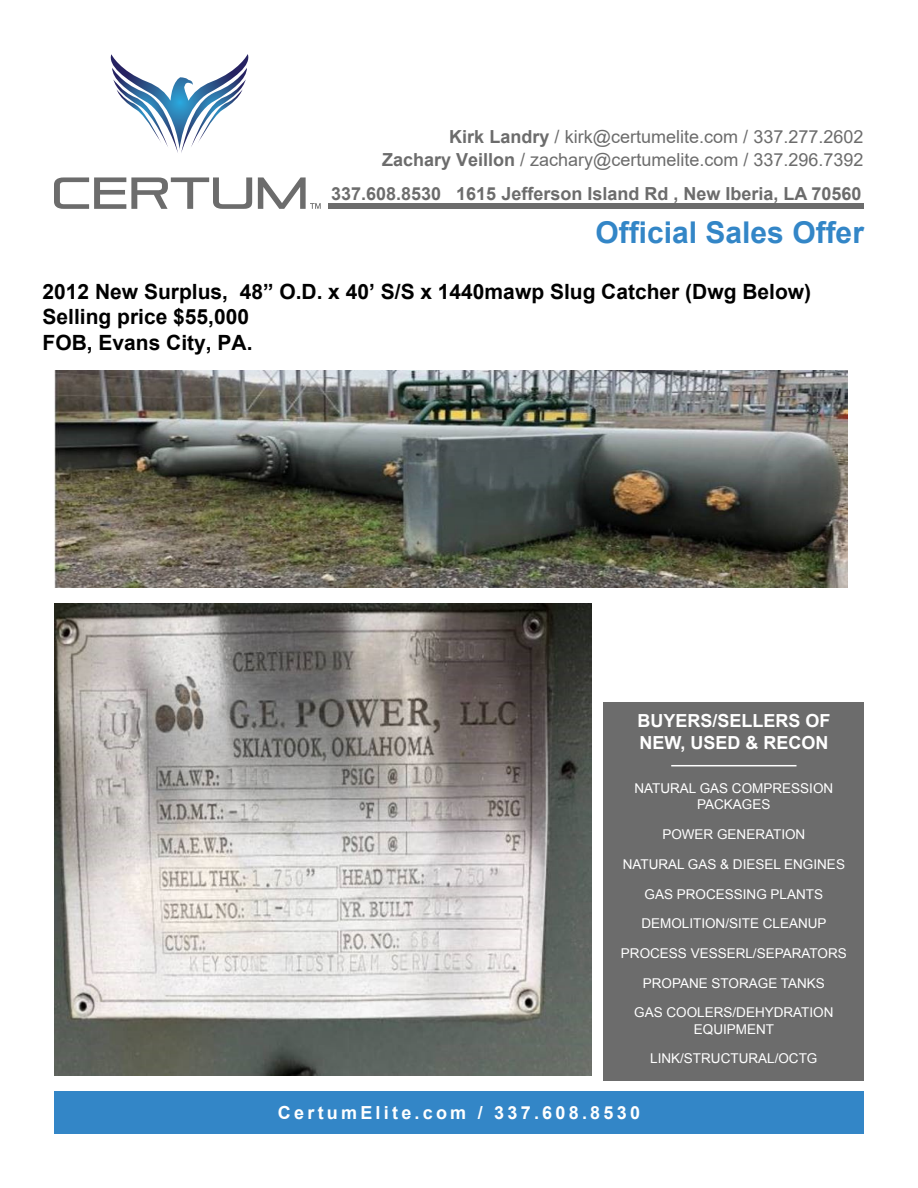
<style>
.page{position:relative;width:918px;height:1188px;background:#fff}
.page>*{position:absolute;margin:0;border:0;box-sizing:border-box;transform-origin:0 0}
.t1{font:700 30px "Arial";color:#3386c7}
.t2{font:700 21px/25.2px "Arial";color:#000}
.t3{font:18px/23.2px "Arial";color:#6c6c6c;text-align:right}
.t4{font:700 18px "Arial";color:#6c6c6c}
.t5{font:700 18px/21.6px "Arial";color:#fff}
.t6{font:700 18px "Arial";letter-spacing:.18em;color:#fff}
.t7{font:13.5px/29.7px "Arial";color:#fff;text-align:center}
.s1{font-weight:700}
</style>
<div class="page">
<svg style="left:54px;top:177px;width:198px;height:32px"></svg>
<svg style="left:258px;top:177px;width:63px;height:32px"></svg>
<svg style="left:110px;top:54px;width:139px;height:99px"></svg>
<div style="left:328px;top:203px;width:536px;height:6px;background:#6c6c6c"></div>
<div style="left:54px;top:1091px;width:810px;height:43px;background:#3386c7"></div>
<div style="left:604px;top:702px;width:260px;height:378px;background:#6c6c6c"></div>
<hr style="left:671px;top:765px;width:126px;height:1px;background:#fff">
<img style="left:55px;top:370px;width:793px;height:217px">
<img style="left:55px;top:604px;width:536px;height:472px">
<h3 class="t3" style="left:382px;top:125px;width:483px"><span class="s1">Kirk Landry</span> / kirk@certumelite.com / 337.277.2602<br><span class="s1">Zachary Veillon</span> / zachary@certumelite.com / 337.296.7392</h3>
<h3 class="t4" style="left:331px;top:181px;width:532px">337.608.8530 1615 Jefferson Island Rd , New Iberia, LA 70560</h3>
<h1 class="t1" style="left:596px;top:213px;width:270px">Official Sales Offer</h1>
<h2 class="t2" style="left:43px;top:280px;width:770px">2012 New Surplus, 48” O.D. x 40’ S/S x 1440mawp Slug Catcher (Dwg Below)<br>Selling price $55,000<br>FOB, Evans City, PA.</h2>
<h3 class="t5" style="left:637px;top:710px;width:195px">BUYERS/SELLERS OF<br>NEW, USED &amp; RECON</h3>
<p class="t7" style="left:634px;top:781px;width:200px;line-height:16.2px">NATURAL GAS COMPRESSION<br>PACKAGES</p>
<p class="t7" style="left:623px;top:820px;width:224px">POWER GENERATION<br>NATURAL GAS &amp; DIESEL ENGINES</p>
<p class="t7" style="left:621px;top:879px;width:227px">GAS PROCESSING PLANTS<br>DEMOLITION/SITE CLEANUP<br>PROCESS VESSERL/SEPARATORS</p>
<p class="t7" style="left:643px;top:968px;width:184px">PROPANE STORAGE TANKS</p>
<p class="t7" style="left:634px;top:1005px;width:201px;line-height:16.2px">GAS COOLERS/DEHYDRATION<br>EQUIPMENT</p>
<p class="t7" style="left:650px;top:1044px;width:169px">LINK/STRUCTURAL/OCTG</p>
<h3 class="t6" style="left:278px;top:1101px;width:364px">CertumElite.com / 337.608.8530</h3>
</div>
